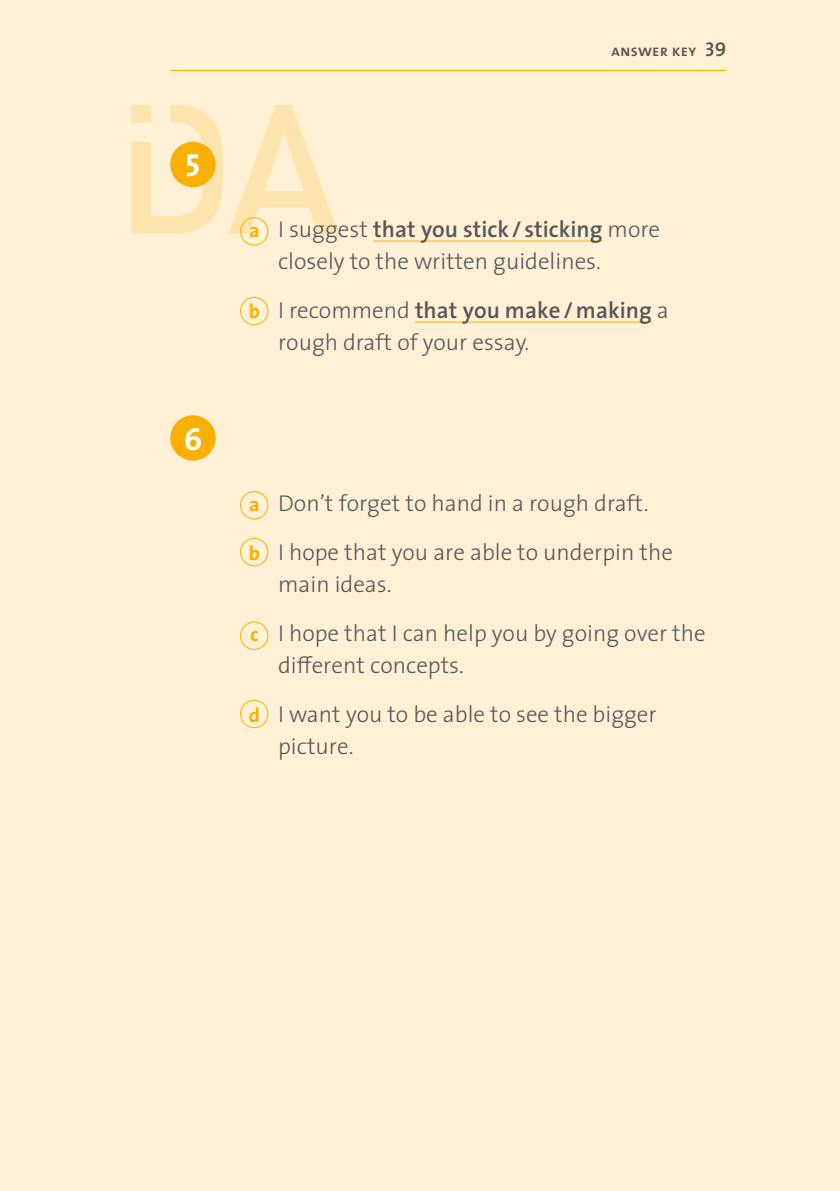
<style>
.page{position:relative;width:840px;height:1191px;background:#fff}
.page>*{position:absolute;margin:0;border:0;box-sizing:border-box;transform-origin:0 0}
.t1{font:32px "The Sans Bold Caps";color:#fff}
.t2{font:300 23px/49px "The Sans";color:#575756}
.t3{font:16px "The Sans Semi Bold Caps";letter-spacing:.01em;color:#575756}
.s1{font-size:20px}
.s2{font-weight:700;font-size:20px;color:#f9b000}
.s3{font-weight:600}
</style>
<div class="page">
<div style="left:0;top:0;width:839px;height:1191px;background:#fff0d6"></div>
<hr style="left:170px;top:70px;width:556px;height:1px;background:#f9b000">
<svg style="left:131px;top:105px;width:207px;height:128px"></svg>
<div style="left:131px;top:105px;width:20px;height:18px;background:#fde3ac"></div>
<hr style="left:373px;top:240px;width:229px;height:1px;background:#f9b000">
<hr style="left:415px;top:321px;width:236px;height:1px;background:#f9b000">
<div style="left:170px;top:142px;width:45px;height:45px;background:#f9b000;border-radius:50%"></div>
<div style="left:240px;top:217px;width:28px;height:28px;border:1px solid #f9b000;border-radius:50%"></div>
<div style="left:240px;top:491px;width:28px;height:28px;border:1px solid #f9b000;border-radius:50%"></div>
<div style="left:240px;top:297px;width:28px;height:28px;border:1px solid #f9b000;border-radius:50%"></div>
<div style="left:240px;top:538px;width:28px;height:28px;border:1px solid #f9b000;border-radius:50%"></div>
<div style="left:240px;top:621px;width:28px;height:29px;border:1px solid #f9b000;border-radius:50%"></div>
<div style="left:240px;top:700px;width:28px;height:28px;border:1px solid #f9b000;border-radius:50%"></div>
<div style="left:170px;top:415px;width:45px;height:45px;background:#f9b000;border-radius:50%"></div>
<h1 class="t1" style="left:185px;top:139px;width:16px">5</h1>
<h1 class="t1" style="left:184px;top:412px;width:20px">6</h1>
<p class="t3" style="left:610px;top:37px;width:117px">answer key <span class="s1">39</span></p>
<p class="t2" style="left:278px;top:212px;width:383px;line-height:32px;text-indent:-29px"><span class="s2">a</span> I suggest <span class="s3">that you stick/ sticking</span> more closely to the written guidelines.</p>
<p class="t2" style="left:278px;top:293px;width:392px;line-height:32px;text-indent:-29px"><span class="s2">b</span> I recommend <span class="s3">that you make/making</span> a rough draft of your essay.</p>
<p class="t2" style="left:248px;top:477px;width:425px"><span class="s2">a</span> Don’t forget to hand in a rough draft.<br><span class="s2">b</span> I hope that you are able to underpin the</p>
<p class="t2" style="left:250px;top:558px;width:457px;text-indent:28px">main ideas.<br><span class="s2">c</span> I hope that I can help you by going over the</p>
<p class="t2" style="left:248px;top:639px;width:409px;text-indent:29px">different concepts.<br><span class="s2">d</span> I want you to be able to see the bigger</p>
<p class="t2" style="left:278px;top:720px;width:77px">picture.</p>
</div>
